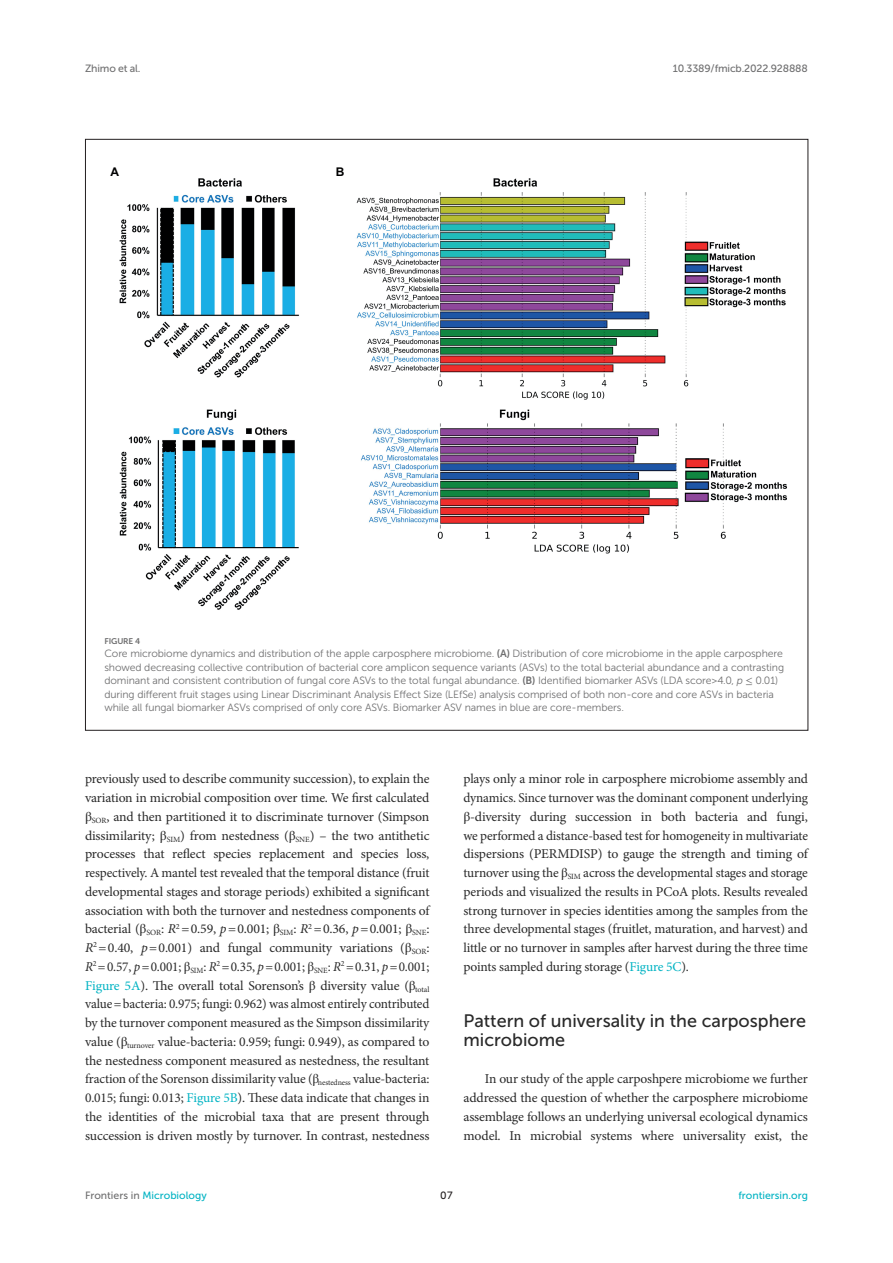
<style>
.page{position:relative;width:893px;height:1263px;background:#fff}
.page>*{position:absolute;margin:0;border:0;box-sizing:border-box;transform-origin:0 0}
.HEAD_2{font:18px/18.8px "Museo Sans 500";color:#292929}
.TEXT_FLUSH{font:13.5px/18.8px "Minion Pro";letter-spacing:-.01em;color:#292929;text-align:justify}
.t1{font:700 12px "Arial";color:#000001}
.FIG_LEG{font:10.5px/13.5px "Museo Sans 300";letter-spacing:-.01em;color:#6f6f70}
.t2{font:10.5px "Museo Sans 500";color:#00b3c3}
.t3{font:10.5px "Museo Sans 500";letter-spacing:-.015em;color:#6f6f70}
.t4{font:10.5px "Museo Sans 500";color:#231f20}
.FIG_HD{font:8.25px "Museo Sans 700";letter-spacing:-.01em;color:#6f6f70}
.s1{font-family:"Museo Sans 700"}
.s2{font-style:italic}
.s3{font-family:"STIX"}
.s4{color:#00b3c3}
.s5{color:#6f6f70}
</style>
<div class="page">
<img style="left:119px;top:178px;width:668px;height:432px">
<p class="t3" style="left:85px;top:63px;width:57px">Zhimo et al.</p>
<p class="t3" style="left:673px;top:63px;width:137px">10.3389/fmicb.2022.928888</p>
<p class="t1" style="left:110px;top:163px;width:10px">A</p>
<p class="t1" style="left:336px;top:163px;width:10px">B</p>
<p class="FIG_HD" style="left:104px;top:636px;width:37px">FIGURE 4</p>
<p class="FIG_LEG" style="left:104px;top:647px;width:681px">Core microbiome dynamics and distribution of the apple carposphere microbiome. <span class="s1">(A)</span> Distribution of core microbiome in the apple carposphere showed decreasing collective contribution of bacterial core amplicon sequence variants (ASVs) to the total bacterial abundance and a contrasting dominant and consistent contribution of fungal core ASVs to the total fungal abundance. <span class="s1">(B)</span> Identified biomarker ASVs (LDA score &gt; 4.0, <span class="s2">p</span> <span class="s3">≤</span> 0.01) during different fruit stages using Linear Discriminant Analysis Effect Size (LEfSe) analysis comprised of both non-core and core ASVs in bacteria while all fungal biomarker ASVs comprised of only core ASVs. Biomarker ASV names in blue are core-members.</p>
<p class="TEXT_FLUSH" style="left:85px;top:770px;width:346px">previously used to describe community succession), to explain the variation in microbial composition over time. We first calculated <span class="s3">β</span><sub>SOR</sub>, and then partitioned it to discriminate turnover (Simpson dissimilarity; <span class="s3">β</span><sub>SIM</sub>) from nestedness (<span class="s3">β</span><sub>SNE</sub>) – the two antithetic processes that reflect species replacement and species loss, respectively. A mantel test revealed that the temporal distance (fruit developmental stages and storage periods) exhibited a significant association with both the turnover and nestedness components of bacterial (<span class="s3">β</span><sub>SOR</sub>: <span class="s2">R</span><sup>2</sup> =0.59, <span class="s2">p</span>=0.001; <span class="s3">β</span><sub>SIM</sub>: <span class="s2">R</span><sup>2</sup> =0.36, <span class="s2">p</span>=0.001; <span class="s3">β</span><sub>SNE</sub>:<br><span class="s2">R</span><sup>2</sup> =0.40, <span class="s2">p</span>=0.001) and fungal community variations (<span class="s3">β</span><sub>SOR</sub>:<br><span class="s2">R</span><sup>2</sup> =0.57, <span class="s2">p</span>=0.001; <span class="s3">β</span><sub>SIM</sub>: <span class="s2">R</span><sup>2</sup> =0.35, <span class="s2">p</span>=0.001; <span class="s3">β</span><sub>SNE</sub>: <span class="s2">R</span><sup>2</sup> =0.31, <span class="s2">p</span>=0.001; <span class="s4">Figure 5A</span>). The overall total Sorenson’s <span class="s3">β</span> diversity value (<span class="s3">β</span><sub>total </sub>value=bacteria: 0.975; fungi: 0.962) was almost entirely contributed by the turnover component measured as the Simpson dissimilarity value (<span class="s3">β</span><sub>turnover</sub> value-bacteria: 0.959; fungi: 0.949), as compared to the nestedness component measured as nestedness, the resultant fraction of the Sorenson dissimilarity value (<span class="s3">β</span><sub>nestedness</sub> value-bacteria:<br>0.015; fungi: 0.013; <span class="s4">Figure 5B</span>). These data indicate that changes in the identities of the microbial taxa that are present through succession is driven mostly by turnover. In contrast, nestedness</p>
<p class="TEXT_FLUSH" style="left:463px;top:770px;width:346px">plays only a minor role in carposphere microbiome assembly and dynamics. Since turnover was the dominant component underlying <span class="s3">β</span>-diversity during succession in both bacteria and fungi, we performed a distance-based test for homogeneity in multivariate dispersions (PERMDISP) to gauge the strength and timing of turnover using the <span class="s3">β</span><sub>SIM</sub> across the developmental stages and storage periods and visualized the results in PCoA plots. Results revealed strong turnover in species identities among the samples from the three developmental stages (fruitlet, maturation, and harvest) and little or no turnover in samples after harvest during the three time points sampled during storage (<span class="s4">Figure 5C</span>).</p>
<p class="HEAD_2" style="left:463px;top:1011px;width:344px">Pattern of universality in the carposphere microbiome</p>
<p class="TEXT_FLUSH" style="left:463px;top:1070px;width:346px;text-indent:21px">In our study of the apple carposhpere microbiome we further addressed the question of whether the carposphere microbiome assemblage follows an underlying universal ecological dynamics model. In microbial systems where universality exist, the</p>
<p class="t2" style="left:85px;top:1190px;width:123px"><span class="s5">Frontiers in</span> Microbiology</p>
<p class="t4" style="left:440px;top:1190px;width:14px">07</p>
<p class="t2" style="left:738px;top:1190px;width:71px">frontiersin.org</p>
</div>
